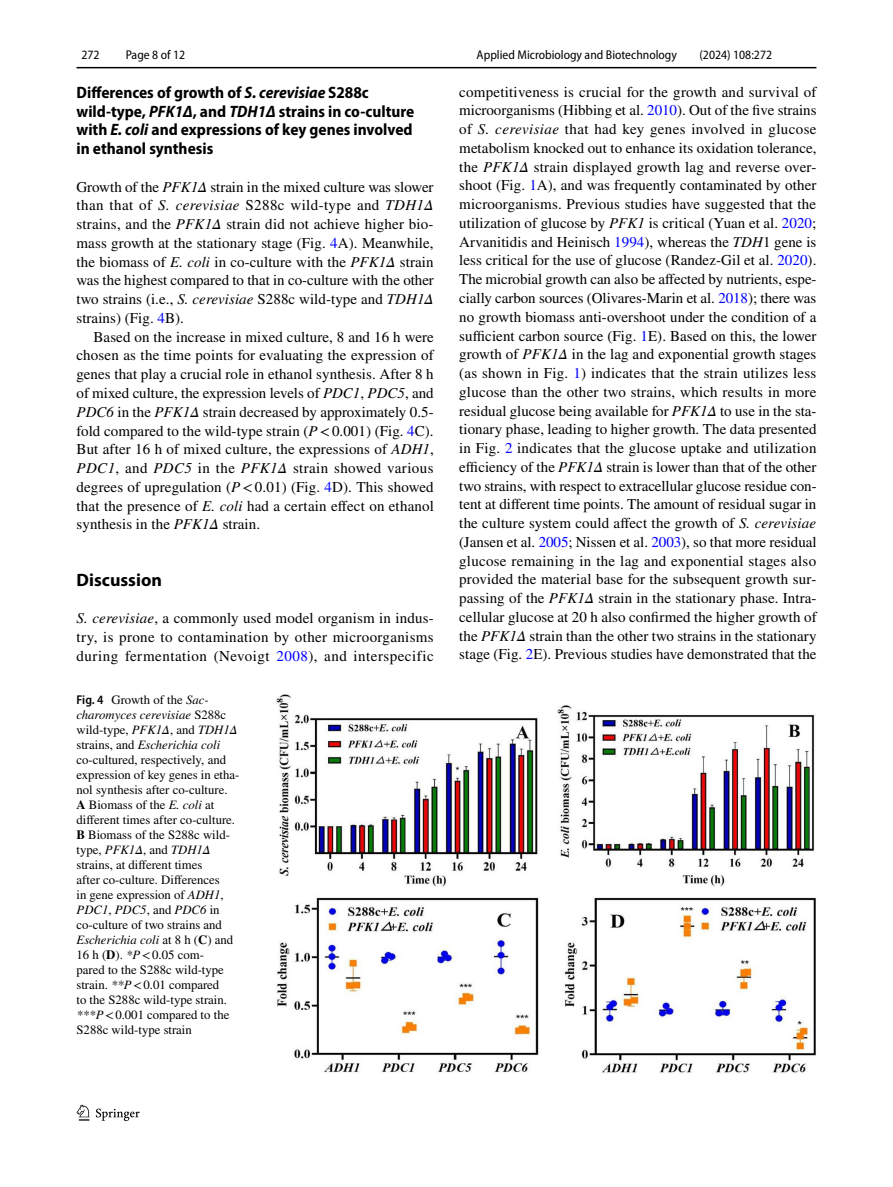
<style>
.page{position:relative;width:893px;height:1187px;background:#fff}
.page>*{position:absolute;margin:0;border:0;box-sizing:border-box;transform-origin:0 0}
.t1{font:700 18px "Myriad Pro";color:#000}
.t2{font:700 semi-condensed 16.5px/18.8px "Myriad Pro";color:#000}
.t3{font:15px/18.8px "STIX";letter-spacing:.005em;color:#000;text-align:justify}
.t4{font:12.75px/15px "STIX";color:#000}
.t5{font:semi-condensed 12.75px "Myriad Pro";color:#000}
.s1{font-style:italic}
.s2{color:#00f}
.s3{font-family:"Myriad Pro";font-weight:600;font-stretch:semi-condensed}
.s4{font-weight:700}
</style>
<div class="page">
<hr style="left:77px;top:67px;width:739px;height:1px;background:#000">
<svg style="left:77px;top:1104px;width:12px;height:16px"></svg>
<svg style="left:96px;top:1108px;width:44px;height:12px"></svg>
<img style="left:276px;top:694px;width:540px;height:379px">
<p class="t5" style="left:82px;top:48px;width:20px">272</p>
<p class="t5" style="left:126px;top:48px;width:61px">Page 8 of 12</p>
<p class="t5" style="left:477px;top:48px;width:202px">Applied Microbiology and Biotechnology</p>
<p class="t5" style="left:699px;top:48px;width:74px">(2024) 108:272</p>
<p class="t2" style="left:77px;top:83px;width:339px">Differences of growth of <span class="s1">S. cerevisiae</span> S288c wild‑type, <span class="s1">PFK1Δ</span>, and <span class="s1">TDH1Δ</span> strains in co‑culture with <span class="s1">E. coli</span> and expressions of key genes involved in ethanol synthesis</p>
<p class="t3" style="left:77px;top:178px;width:359px">Growth of the <span class="s1">PFK1Δ</span> strain in the mixed culture was slower than that of <span class="s1">S. cerevisiae</span> S288c wild-type and <span class="s1">TDH1Δ </span>strains, and the <span class="s1">PFK1Δ</span> strain did not achieve higher bio&shy;mass growth at the stationary stage (Fig. <span class="s2">4</span>A). Meanwhile, the biomass of <span class="s1">E. coli</span> in co-culture with the <span class="s1">PFK1Δ</span> strain was the highest compared to that in co-culture with the other two strains (i.e., <span class="s1">S. cerevisiae</span> S288c wild-type and <span class="s1">TDH1Δ </span>strains) (Fig. <span class="s2">4</span>B).</p>
<p class="t3" style="left:77px;top:328px;width:359px;text-indent:17px">Based on the increase in mixed culture, 8 and 16 h were chosen as the time points for evaluating the expression of genes that play a crucial role in ethanol synthesis. After 8 h of mixed culture, the expression levels of <span class="s1">PDC1</span>, <span class="s1">PDC5</span>, and <span class="s1">PDC6</span> in the <span class="s1">PFK1Δ</span> strain decreased by approximately 0.5- fold compared to the wild-type strain (<span class="s1">P</span>&lt;0.001) (Fig. <span class="s2">4</span>C).<br>But after 16 h of mixed culture, the expressions of <span class="s1">ADH1</span>, <span class="s1">PDC1</span>, and <span class="s1">PDC5</span> in the <span class="s1">PFK1Δ</span> strain showed various degrees of upregulation (<span class="s1">P</span>&lt;0.01) (Fig. <span class="s2">4</span>D). This showed that the presence of <span class="s1">E. coli</span> had a certain effect on ethanol synthesis in the <span class="s1">PFK1Δ</span> strain.</p>
<p class="t3" style="left:459px;top:83px;width:359px">competitiveness is crucial for the growth and survival of microorganisms (Hibbing et al. <span class="s2">2010</span>). Out of the five strains of <span class="s1">S. cerevisiae</span> that had key genes involved in glucose metabolism knocked out to enhance its oxidation tolerance, the <span class="s1">PFK1Δ</span> strain displayed growth lag and reverse over&shy;shoot (Fig. <span class="s2">1</span>A), and was frequently contaminated by other microorganisms. Previous studies have suggested that the utilization of glucose by <span class="s1">PFK1</span> is critical (Yuan et al. <span class="s2">2020</span>; Arvanitidis and Heinisch <span class="s2">1994</span>), whereas the <span class="s1">TDH</span>1 gene is less critical for the use of glucose (Randez-Gil et al. <span class="s2">2020</span>).<br>The microbial growth can also be affected by nutrients, espe&shy;cially carbon sources (Olivares-Marin et al. <span class="s2">2018</span>); there was no growth biomass anti-overshoot under the condition of a sufficient carbon source (Fig. <span class="s2">1</span>E). Based on this, the lower growth of <span class="s1">PFK1Δ</span> in the lag and exponential growth stages (as shown in Fig. <span class="s2">1</span>) indicates that the strain utilizes less glucose than the other two strains, which results in more residual glucose being available for <span class="s1">PFK1Δ</span> to use in the sta&shy;tionary phase, leading to higher growth. The data presented in Fig. <span class="s2">2</span> indicates that the glucose uptake and utilization efficiency of the <span class="s1">PFK1Δ</span> strain is lower than that of the other two strains, with respect to extracellular glucose residue con&shy;tent at different time points. The amount of residual sugar in the culture system could affect the growth of <span class="s1">S. cerevisiae </span>(Jansen et al. <span class="s2">2005</span>; Nissen et al. <span class="s2">2003</span>), so that more residual glucose remaining in the lag and exponential stages also provided the material base for the subsequent growth sur&shy;passing of the <span class="s1">PFK1Δ</span> strain in the stationary phase. Intra&shy;cellular glucose at 20 h also confirmed the higher growth of the <span class="s1">PFK1Δ</span> strain than the other two strains in the stationary stage (Fig. <span class="s2">2</span>E). Previous studies have demonstrated that the</p>
<p class="t1" style="left:77px;top:567px;width:87px">Discussion</p>
<p class="t3" style="left:77px;top:609px;width:359px"><span class="s1">S. cerevisiae</span>, a commonly used model organism in indus&shy;try, is prone to contamination by other microorganisms during fermentation (Nevoigt <span class="s2">2008</span>), and interspecific</p>
<p class="t4" style="left:77px;top:692px;width:165px"><span class="s3">Fig. 4</span> Growth of the <span class="s1">Sac&shy;charomyces cerevisiae</span> S288c wild-type, <span class="s1">PFK1Δ</span>, and <span class="s1">TDH1Δ </span>strains, and <span class="s1">Escherichia coli </span>co-cultured, respectively, and expression of key genes in etha&shy;nol synthesis after co-culture.<br><span class="s4">A</span> Biomass of the <span class="s1">E. coli</span> at different times after co-culture.<br><span class="s4">B</span> Biomass of the S288c wild&shy;type, <span class="s1">PFK1Δ</span>, and <span class="s1">TDH1Δ </span>strains, at different times<br>after co-culture. Differences<br>in gene expression of <span class="s1">ADH1</span>,<br><span class="s1">PDC1</span>, <span class="s1">PDC5</span>, and <span class="s1">PDC6</span> in co-culture of two strains and<br><span class="s1">Escherichia coli</span> at 8 h (<span class="s4">C</span>) and<br>16 h (<span class="s4">D</span>). <span class="s1">*P</span>&lt;0.05 com-<br>pared to the S288c wild-type strain. <span class="s1">**P</span>&lt;0.01 compared<br>to the S288c wild-type strain. <span class="s1">***P</span>&lt;0.001 compared to the<br>S288c wild-type strain</p>
</div>
